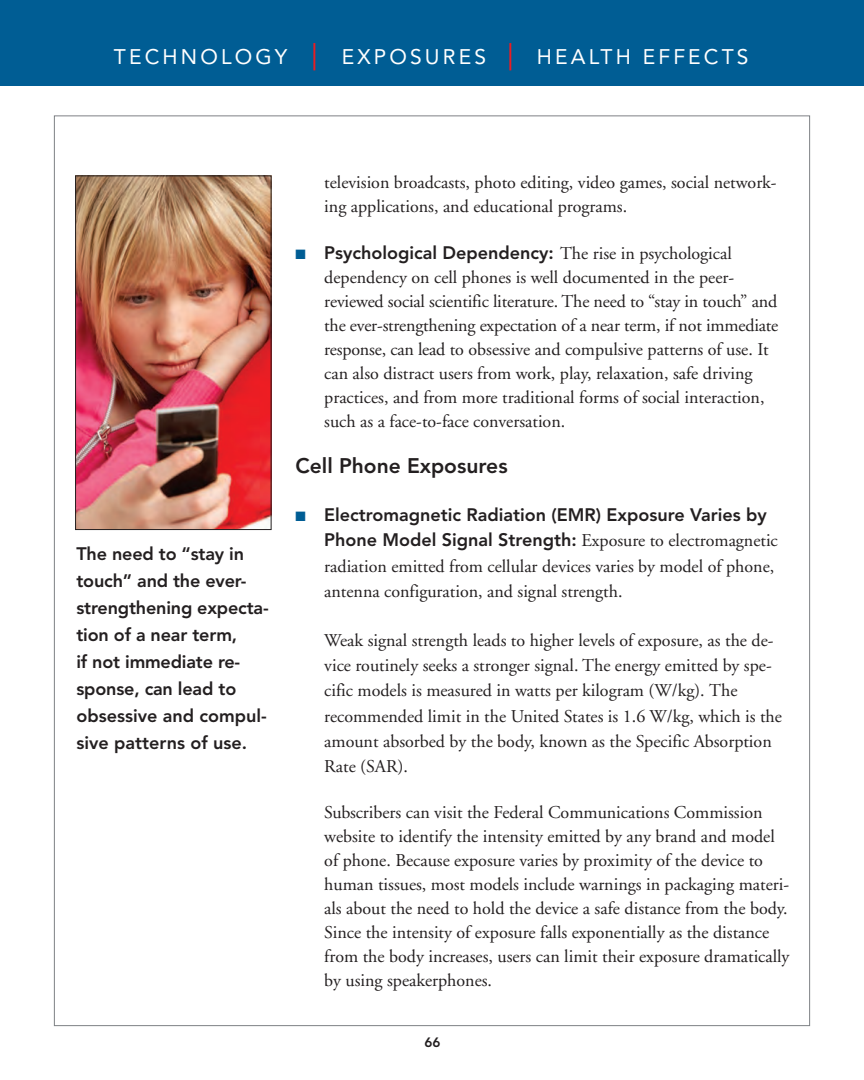
<style>
.page{position:relative;width:864px;height:1080px;background:#fff}
.page>*{position:absolute;margin:0;border:0;box-sizing:border-box;transform-origin:0 0}
.t1{font:21px "Avenir";letter-spacing:.15em;color:#fff}
.t2{font:800 21px "Avenir";color:#231f20}
.t3{font:18px/24px "Adobe Garamond";color:#231f20}
.t4{font:800 18px/27px "Avenir";color:#231f20}
.t5{font:800 13.5px "Avenir";color:#231f20}
.s1{color:#005d94}
.s2{font-family:"Adobe Garamond";font-weight:400}
</style>
<div class="page">
<div style="left:0;top:0;width:864px;height:86px;background:#005d94"></div>
<hr style="left:313px;top:43px;width:2px;height:27px;background:#e91d23">
<hr style="left:509px;top:43px;width:2px;height:27px;background:#e91d23">
<img style="left:77px;top:178px;width:193px;height:350px">
<div style="left:75px;top:176px;width:197px;height:354px;border:1px solid #231f20"></div>
<p class="t1" style="left:114px;top:48px;width:175px">TECHNOLOGY</p>
<p class="t1" style="left:342px;top:48px;width:146px">EXPOSURES</p>
<p class="t1" style="left:537px;top:48px;width:213px">HEALTH EFFECTS</p>
<p class="t4" style="left:76px;top:541px;width:194px">The need to “stay in touch” and the ever&shy;strengthening expecta&shy;tion of a near term,<br>if not immediate re&shy;sponse, can lead to obsessive and compul&shy;sive patterns of use.</p>
<p class="t3" style="left:324px;top:172px;width:454px">television broadcasts, photo editing, video games, social network&shy;ing applications, and educational programs.</p>
<p class="t4" style="left:296px;top:241px;width:438px"><span class="s1">■</span> Psychological Dependency: <span class="s2">The rise in psychological</span></p>
<p class="t3" style="left:324px;top:267px;width:456px">dependency on cell phones is well documented in the peer&shy;reviewed social scientific literature. The need to “stay in touch” and the ever-strengthening expectation of a near term, if not immediate response, can lead to obsessive and compulsive patterns of use. It can also distract users from work, play, relaxation, safe driving practices, and from more traditional forms of social interaction, such as a face-to-face conversation.</p>
<p class="t2" style="left:296px;top:458px;width:214px">Cell Phone Exposures</p>
<p class="t4" style="left:324px;top:504px;width:455px;line-height:25.2px;text-indent:-29px"><span class="s1">■</span> Electromagnetic Radiation (EMR) Exposure Varies by<br>Phone Model Signal Strength: <span class="s2">Exposure to electromagnetic</span></p>
<p class="t3" style="left:324px;top:555px;width:451px;line-height:25.2px">radiation emitted from cellular devices varies by model of phone, antenna configuration, and signal strength.</p>
<p class="t3" style="left:324px;top:629px;width:459px;line-height:25.2px">Weak signal strength leads to higher levels of exposure, as the de&shy;vice routinely seeks a stronger signal. The energy emitted by spe&shy;cific models is measured in watts per kilogram (W/kg). The recommended limit in the United States is 1.6 W/kg, which is the amount absorbed by the body, known as the Specific Absorption Rate (SAR).</p>
<p class="t3" style="left:324px;top:802px;width:467px">Subscribers can visit the Federal Communications Commission website to identify the intensity emitted by any brand and model of phone. Because exposure varies by proximity of the device to human tissues, most models include warnings in packaging materi&shy;als about the need to hold the device a safe distance from the body.<br>Since the intensity of exposure falls exponentially as the distance from the body increases, users can limit their exposure dramatically by using speakerphones.</p>
<p class="t5" style="left:424px;top:1037px;width:17px">66</p>
</div>
